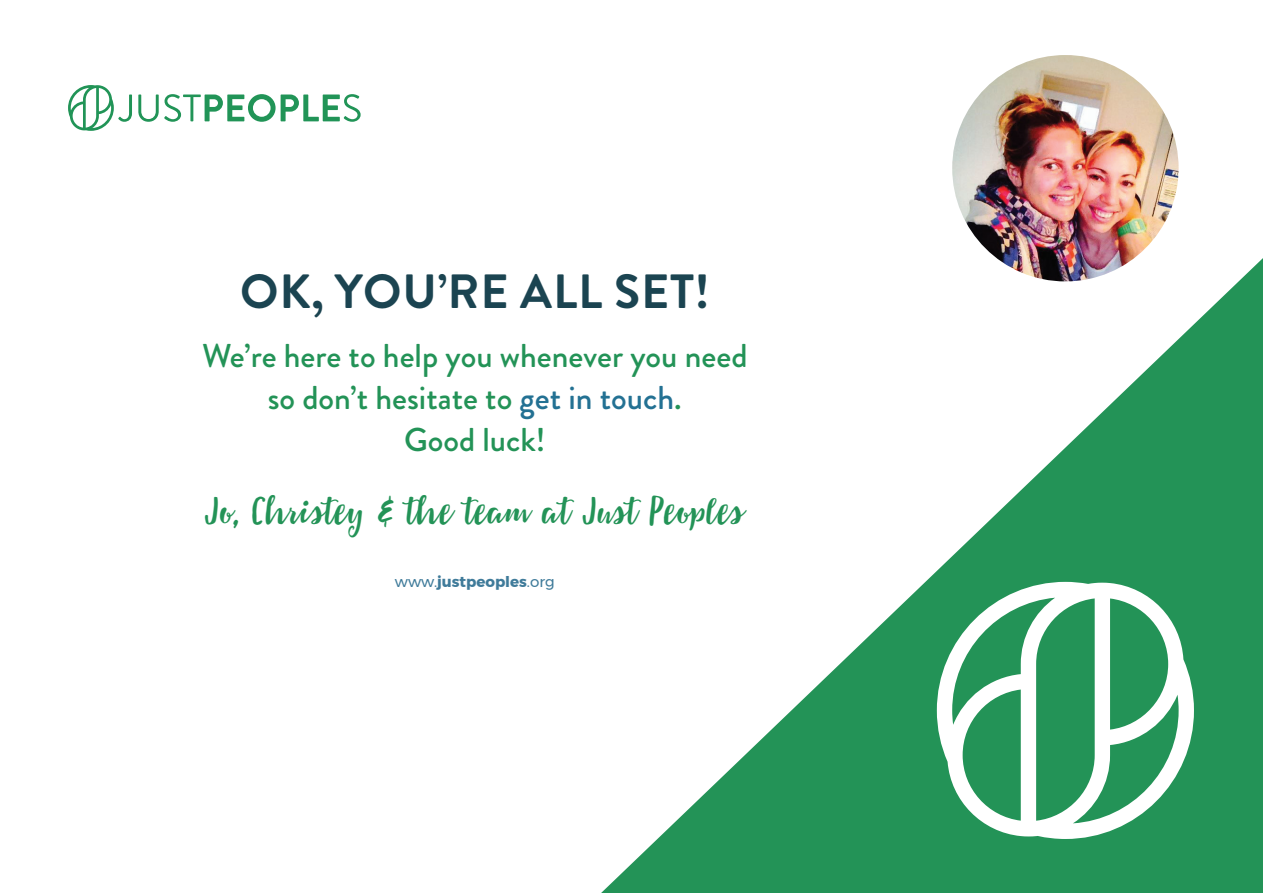
<style>
.page{position:relative;width:1263px;height:893px;background:#fff}
.page>*{position:absolute;margin:0;border:0;box-sizing:border-box;transform-origin:0 0}
.t1{font:700 48px "Brandon Grotesque";letter-spacing:.02em;color:#1b4451}
.t2{font:42px "Hollyland";color:#239357}
.t3{font:500 33px/42px "Brandon Grotesque";color:#239357;text-align:center}
.t4{font:700 15px "Montserrat";color:#3f7b9a}
.s1{color:#237193}
.s2{font-weight:400}
</style>
<div class="page">
<svg style="left:601px;top:258px;width:662px;height:635px"></svg>
<svg style="left:937px;top:582px;width:257px;height:257px;fill:#239357"></svg>
<svg style="left:138px;top:94px;width:223px;height:28px"></svg>
<svg style="left:68px;top:85px;width:64px;height:46px"></svg>
<img style="left:952px;top:55px;width:226px;height:226px;border-radius:113px">
<h1 class="t1" style="left:240px;top:258px;width:471px">OK, YOU’RE ALL SET!</h1>
<p class="t3" style="left:202px;top:335px;width:547px">We’re here to help you whenever you need so don’t hesitate to <span class="s1">get in touch</span>.<br>Good luck!</p>
<p class="t2" style="left:205px;top:489px;width:541px">Jo, Christey &amp; the team at Just Peoples</p>
<p class="t4" style="left:395px;top:569px;width:161px"><span class="s2">www.</span>justpeoples<span class="s2">.org</span></p>
</div>
